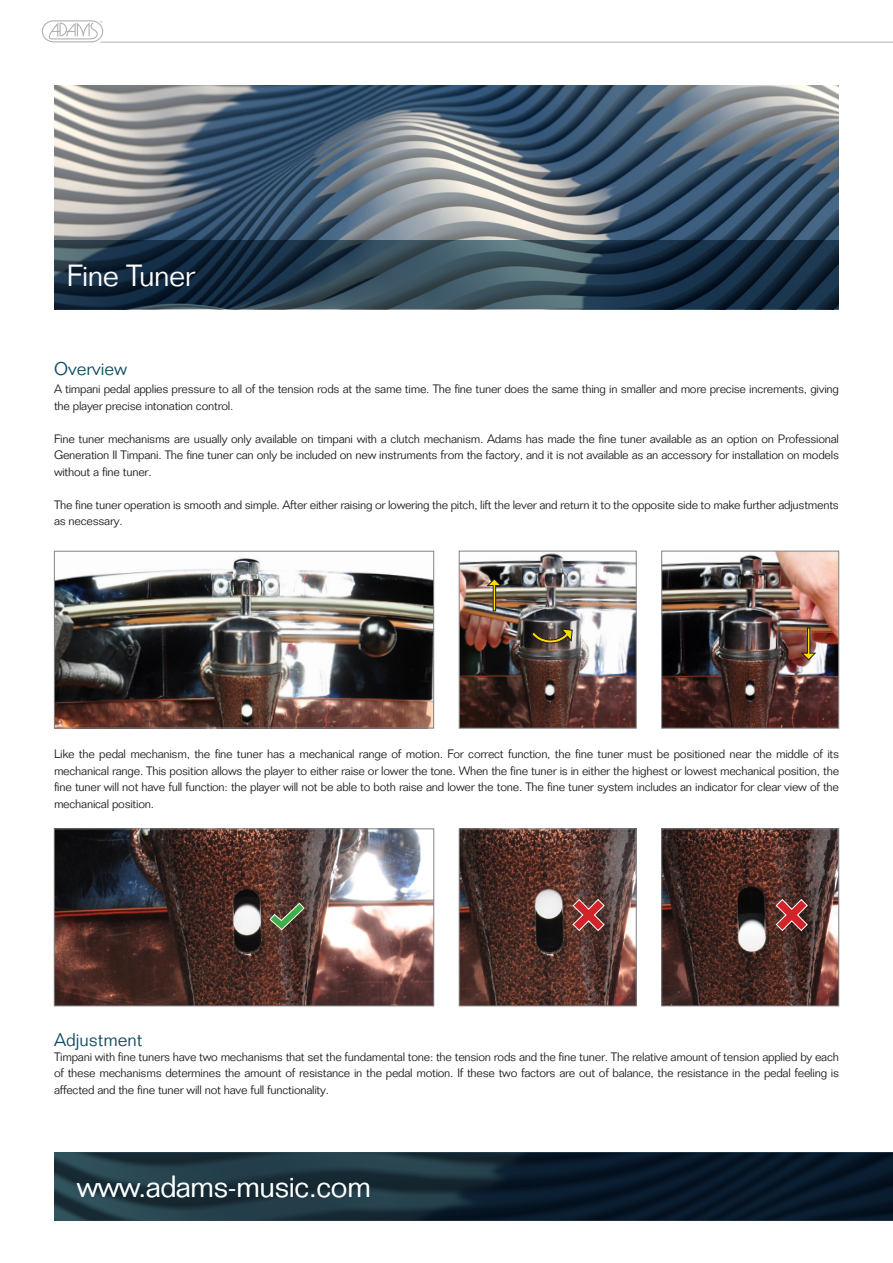
<style>
.page{position:relative;width:893px;height:1263px;background:#fff}
.page>*{position:absolute;margin:0;border:0;box-sizing:border-box;transform-origin:0 0}
.t1{font:300 30px "Folio Std";letter-spacing:-.02em;color:#fff}
.t2{font:300 18px "Folio Std";color:#114c63}
.t3{font:300 12px/16.5px "Folio Std";letter-spacing:-.02em;color:#231f20;text-align:justify}
</style>
<div class="page">
<hr style="left:100px;top:42px;width:793px;height:1px;background:#b2b3b7">
<svg style="left:42px;top:20px;width:61px;height:22px"></svg>
<img style="left:54px;top:85px;width:785px;height:156px">
<svg style="left:54px;top:241px;width:785px;height:68px;background:#233a4b"></svg>
<img style="left:56px;top:558px;width:376px;height:168px">
<div style="left:54px;top:551px;width:380px;height:177px;border:1px solid #808285"></div>
<img style="left:461px;top:553px;width:173px;height:173px">
<div style="left:459px;top:551px;width:177px;height:177px;border:1px solid #808285"></div>
<svg style="left:486px;top:578px;width:17px;height:33px"></svg>
<svg style="left:531px;top:628px;width:42px;height:16px"></svg>
<img style="left:663px;top:553px;width:174px;height:173px">
<div style="left:661px;top:551px;width:178px;height:177px;border:1px solid #808285"></div>
<svg style="left:800px;top:627px;width:17px;height:34px"></svg>
<img style="left:56px;top:830px;width:376px;height:174px">
<div style="left:54px;top:828px;width:380px;height:178px;border:1px solid #808285"></div>
<img style="left:663px;top:830px;width:174px;height:174px">
<div style="left:661px;top:828px;width:178px;height:178px;border:1px solid #808285"></div>
<img style="left:461px;top:830px;width:173px;height:174px">
<div style="left:459px;top:828px;width:177px;height:178px;border:1px solid #808285"></div>
<svg style="left:54px;top:1152px;width:839px;height:68px;background:#132735"></svg>
<svg style="left:269px;top:902px;width:36px;height:29px"></svg>
<svg style="left:775px;top:898px;width:33px;height:33px"></svg>
<svg style="left:572px;top:898px;width:33px;height:33px"></svg>
<h1 class="t1" style="left:67px;top:257px;width:129px">Fine Tuner</h1>
<h2 class="t2" style="left:54px;top:358px;width:75px">Overview</h2>
<p class="t3" style="left:54px;top:381px;width:786px">A timpani pedal applies pressure to all of the tension rods at the same time. The fine tuner does the same thing in smaller and more precise increments, giving the player precise intonation control.</p>
<p class="t3" style="left:54px;top:430px;width:787px">Fine tuner mechanisms are usually only available on timpani with a clutch mechanism. Adams has made the fine tuner available as an option on Professional Generation II Timpani. The fine tuner can only be included on new instruments from the factory, and it is not available as an accessory for installation on models without a fine tuner.</p>
<p class="t3" style="left:54px;top:496px;width:786px">The fine tuner operation is smooth and simple. After either raising or lowering the pitch, lift the lever and return it to the opposite side to make further adjustments as necessary.</p>
<p class="t3" style="left:54px;top:746px;width:787px">Like the pedal mechanism, the fine tuner has a mechanical range of motion. For correct function, the fine tuner must be positioned near the middle of its mechanical range. This position allows the player to either raise or lower the tone. When the fine tuner is in either the highest or lowest mechanical position, the fine tuner will not have full function: the player will not be able to both raise and lower the tone. The fine tuner system includes an indicator for clear view of the mechanical position.</p>
<h2 class="t2" style="left:54px;top:1029px;width:90px">Adjustment</h2>
<p class="t3" style="left:54px;top:1048px;width:787px">Timpani with fine tuners have two mechanisms that set the fundamental tone: the tension rods and the fine tuner. The relative amount of tension applied by each of these mechanisms determines the amount of resistance in the pedal motion. If these two factors are out of balance, the resistance in the pedal feeling is affected and the fine tuner will not have full functionality.</p>
<h1 class="t1" style="left:77px;top:1169px;width:296px">www.adams-music.com</h1>
</div>
